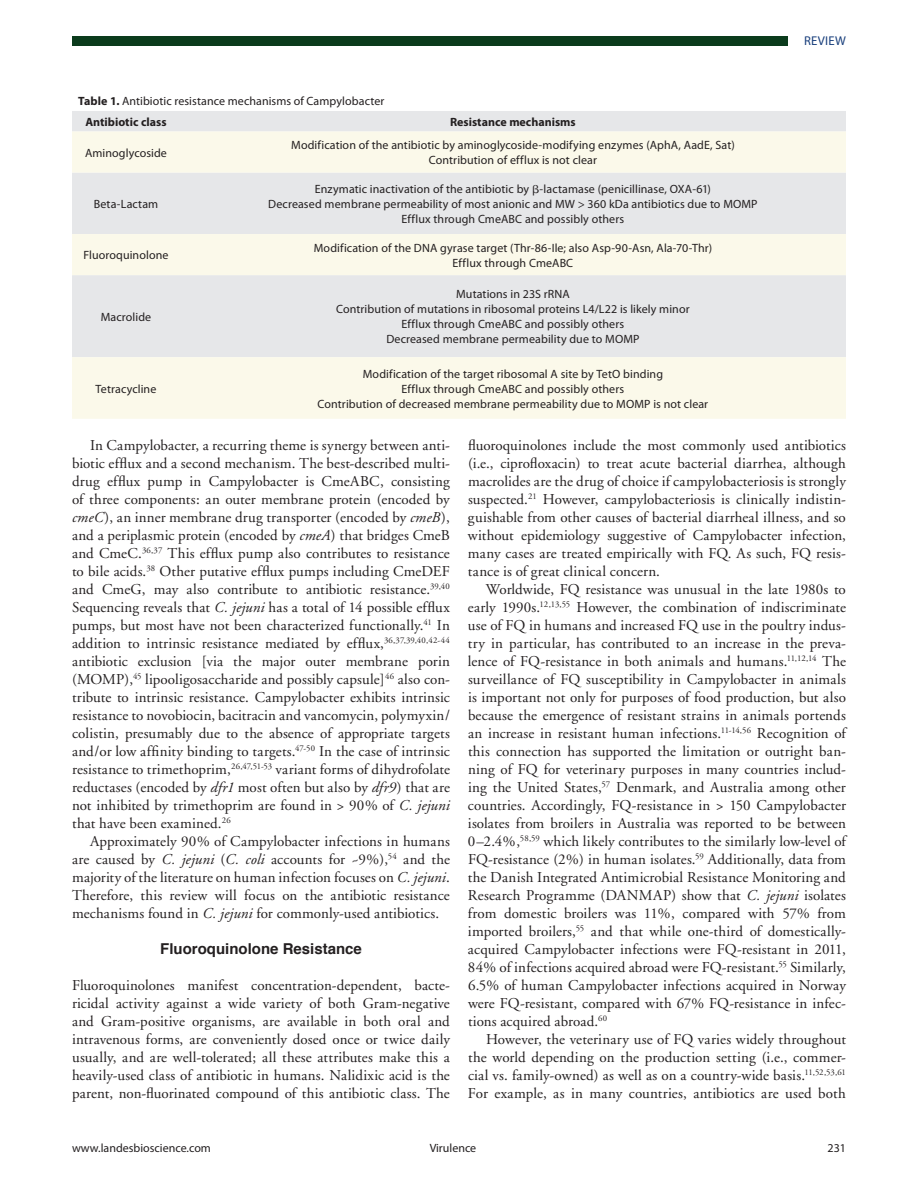
<style>
.page{position:relative;width:918px;height:1188px;background:#fff}
.page>*{position:absolute;margin:0;border:0;box-sizing:border-box;transform-origin:0 0}
.t1{font:15px/18px "Adobe Garamond";letter-spacing:.01em;color:#231f20;text-align:justify}
.t2{font:700 15px "Helvetica";color:#231f20}
.t3{font:12.75px "Myriad Pro";color:#193f7c}
.t4{font:12px/15px "Myriad Pro";letter-spacing:.005em;color:#231f20;text-align:center}
.t5{font:700 12px "Myriad Pro";color:#231f20}
.s1{font-weight:700}
.s2{font-family:"Universal Std Greekw Math Pi"}
.s3{font-style:italic}
</style>
<div class="page">
<div style="left:72px;top:36px;width:715px;height:10px;background:#0b3b1c"></div>
<div style="left:72px;top:111px;width:774px;height:21px;background:#e6e7e9"></div>
<svg style="left:72px;top:132px;width:774px;height:287px;background:#f0f0e9"></svg>
<p class="t4" style="left:85px;top:90px;width:301px;line-height:21.1px;text-align:left;text-indent:-7px"><span class="s1">Table 1.</span> Antibiotic resistance mechanisms of Campylobacter<br><span class="s1">Antibiotic class</span></p>
<p class="t5" style="left:450px;top:114px;width:127px">Resistance mechanisms</p>
<p class="t4" style="left:85px;top:145px;width:83px">Aminoglycoside</p>
<p class="t4" style="left:291px;top:137px;width:445px">Modification of the antibiotic by aminoglycoside-modifying enzymes (AphA, AadE, Sat)<br>Contribution of efflux is not clear</p>
<p class="t4" style="left:94px;top:196px;width:66px">Beta-Lactam</p>
<p class="t4" style="left:268px;top:181px;width:491px">Enzymatic inactivation of the antibiotic by <span class="s2">β</span>-lactamase (penicillinase, OXA-61)<br>Decreased membrane permeability of most anionic and MW &gt; 360 kDa antibiotics due to MOMP<br>Efflux through CmeABC and possibly others</p>
<p class="t4" style="left:83px;top:247px;width:87px">Fluoroquinolone</p>
<p class="t4" style="left:314px;top:240px;width:400px">Modification of the DNA gyrase target (Thr-86-Ile; also Asp-90-Asn, Ala-70-Thr)<br>Efflux through CmeABC</p>
<p class="t4" style="left:101px;top:309px;width:52px">Macrolide</p>
<p class="t4" style="left:96px;top:381px;width:62px">Tetracycline</p>
<p class="t4" style="left:336px;top:286px;width:355px">Mutations in 23S rRNA<br>Contribution of mutations in ribosomal proteins L4/L22 is likely minor Efflux through CmeABC and possibly others<br>Decreased membrane permeability due to MOMP</p>
<p class="t4" style="left:318px;top:366px;width:392px">Modification of the target ribosomal A site by TetO binding<br>Efflux through CmeABC and possibly others<br>Contribution of decreased membrane permeability due to MOMP is not clear</p>
<p class="t3" style="left:804px;top:32px;width:8px">REVIEW</p>
<p class="t1" style="left:72px;top:437px;width:380px;text-indent:18px">In Campylobacter, a recurring theme is synergy between anti&shy;biotic efflux and a second mechanism. The best-described multi&shy;drug efflux pump in Campylobacter is CmeABC, consisting of three components: an outer membrane protein (encoded by <span class="s3">cmeC</span>), an inner membrane drug transporter (encoded by <span class="s3">cmeB</span>), and a periplasmic protein (encoded by <span class="s3">cmeA</span>) that bridges CmeB and CmeC.<sup>36,37</sup> This efflux pump also contributes to resistance to bile acids.<sup>38</sup> Other putative efflux pumps including CmeDEF and CmeG, may also contribute to antibiotic resistance.<sup>39,40<br></sup>Sequencing reveals that <span class="s3">C. jejuni</span> has a total of 14 possible efflux pumps, but most have not been characterized functionally.<sup>41</sup> In addition to intrinsic resistance mediated by efflux,<sup>36,37,39,40,42-44 </sup>antibiotic exclusion [via the major outer membrane porin (MOMP),<sup>45</sup> lipooligosaccharide and possibly capsule]<sup>46</sup> also con&shy;tribute to intrinsic resistance. Campylobacter exhibits intrinsic resistance to novobiocin, bacitracin and vancomycin, polymyxin/ colistin, presumably due to the absence of appropriate targets and/or low affinity binding to targets.<sup>47-50</sup> In the case of intrinsic resistance to trimethoprim,<sup>26,47,51-53</sup> variant forms of dihydrofolate reductases (encoded by <span class="s3">dfr1</span> most often but also by <span class="s3">dfr9</span>) that are not inhibited by trimethoprim are found in &gt; 90% of <span class="s3">C. jejuni </span>that have been examined.<sup>26</sup></p>
<p class="t1" style="left:72px;top:833px;width:379px;text-indent:18px">Approximately 90% of Campylobacter infections in humans are caused by <span class="s3">C. jejuni</span> (<span class="s3">C. coli</span> accounts for ~9%),<sup>54</sup> and the majority of the literature on human infection focuses on <span class="s3">C. jejuni</span>.<br>Therefore, this review will focus on the antibiotic resistance mechanisms found in <span class="s3">C. jejuni</span> for commonly-used antibiotics.</p>
<p class="t2" style="left:160px;top:937px;width:203px">Fluoroquinolone Resistance</p>
<p class="t1" style="left:72px;top:977px;width:379px">Fluoroquinolones manifest concentration-dependent, bacte&shy;ricidal activity against a wide variety of both Gram-negative and Gram-positive organisms, are available in both oral and intravenous forms, are conveniently dosed once or twice daily usually, and are well-tolerated; all these attributes make this a heavily-used class of antibiotic in humans. Nalidixic acid is the parent, non-fluorinated compound of this antibiotic class. The</p>
<p class="t1" style="left:468px;top:437px;width:379px">fluoroquinolones include the most commonly used antibiotics (i.e., ciprofloxacin) to treat acute bacterial diarrhea, although macrolides are the drug of choice if campylobacteriosis is strongly suspected.<sup>21</sup> However, campylobacteriosis is clinically indistin&shy;guishable from other causes of bacterial diarrheal illness, and so without epidemiology suggestive of Campylobacter infection, many cases are treated empirically with FQ. As such, FQ resis&shy;tance is of great clinical concern.</p>
<p class="t1" style="left:468px;top:581px;width:380px;text-indent:18px">Worldwide, FQ resistance was unusual in the late 1980s to early 1990s.<sup>12,13,55</sup> However, the combination of indiscriminate use of FQ in humans and increased FQ use in the poultry indus&shy;try in particular, has contributed to an increase in the preva&shy;lence of FQ-resistance in both animals and humans.<sup>11,12,14</sup> The surveillance of FQ susceptibility in Campylobacter in animals is important not only for purposes of food production, but also because the emergence of resistant strains in animals portends an increase in resistant human infections.<sup>11-14,56</sup> Recognition of this connection has supported the limitation or outright ban&shy;ning of FQ for veterinary purposes in many countries includ&shy;ing the United States,<sup>57</sup> Denmark, and Australia among other countries. Accordingly, FQ-resistance in &gt; 150 Campylobacter isolates from broilers in Australia was reported to be between 0–2.4%,<sup>58,59</sup> which likely contributes to the similarly low-level of FQ-resistance (2%) in human isolates.<sup>59</sup> Additionally, data from the Danish Integrated Antimicrobial Resistance Monitoring and Research Programme (DANMAP) show that <span class="s3">C. jejuni</span> isolates from domestic broilers was 11%, compared with 57% from imported broilers,<sup>55</sup> and that while one-third of domestically&shy;acquired Campylobacter infections were FQ-resistant in 2011, 84% of infections acquired abroad were FQ-resistant.<sup>55</sup> Similarly, 6.5% of human Campylobacter infections acquired in Norway were FQ-resistant, compared with 67% FQ-resistance in infec&shy;tions acquired abroad.<sup>60</sup></p>
<p class="t1" style="left:468px;top:1031px;width:379px;text-indent:18px">However, the veterinary use of FQ varies widely throughout the world depending on the production setting (i.e., commer&shy;cial vs. family-owned) as well as on a country-wide basis.<sup>11,52,53,61<br></sup>For example, as in many countries, antibiotics are used both</p>
<p class="t4" style="left:72px;top:1140px;width:253px">www.landesbioscience.com V</p>
<p class="t4" style="left:436px;top:1140px;width:42px">irulence</p>
<p class="t4" style="left:828px;top:1140px;width:20px">231</p>
</div>
